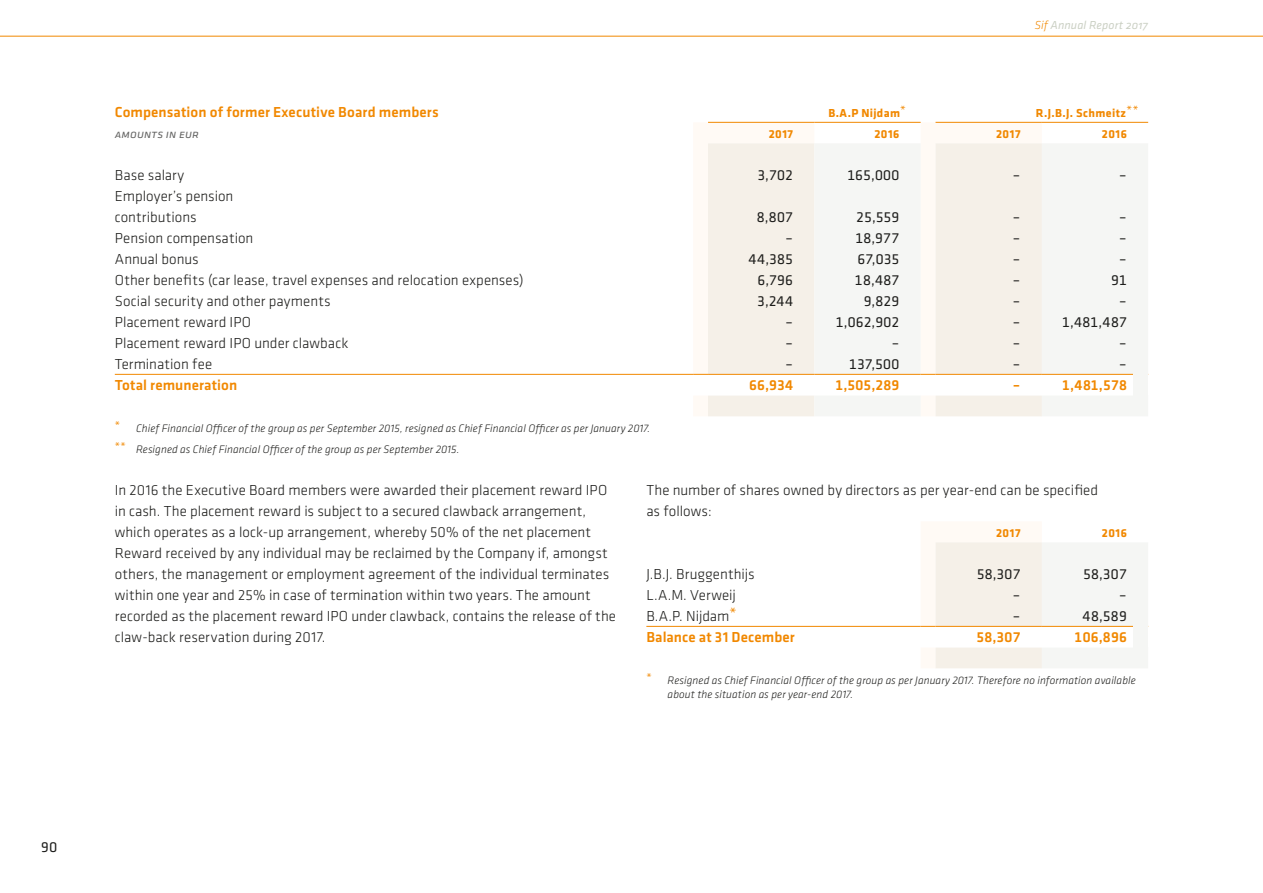
<style>
.page{position:relative;width:1263px;height:893px;background:#fff}
.page>*{position:absolute;margin:0;border:0;box-sizing:border-box;transform-origin:0 0}
.t1{font:300 15px/21px "Klavika";letter-spacing:.005em;color:#1d1d1b}
.t2{font:500 15px "Klavika";letter-spacing:.01em;color:#f18800}
.t3{font:15px "Klavika";letter-spacing:.01em;color:#1d1d1b}
.t4{font:15px "Klavika";letter-spacing:.01em;color:#1d1d1b;scale:1.45 1}
.t5{font:500 15px "Klavika";letter-spacing:.01em;color:#f18800;scale:1.45 1}
.t6{font:700 12px "Klavika";letter-spacing:.035em;color:#f18800}
.t7{font:italic 12px "Klavika";letter-spacing:.01em;color:#cbd0c4}
.t8{font:italic 12px "Klavika";letter-spacing:.005em;color:#646463}
.t9{font:italic 300 11.25px/21px "Klavika";letter-spacing:.01em;color:#1d1d1b}
.s1{font-weight:300;color:#f18800}
</style>
<div class="page">
<hr style="left:0;top:36px;width:1263px;height:1px;background:#f18800">
<div style="left:708px;top:143px;width:106px;height:273px;background:#f5f0e8"></div>
<svg style="left:814px;top:143px;width:334px;height:273px;fill:#f5f6f4"></svg>
<hr style="left:708px;top:122px;width:106px;height:1px;background:#f18800">
<hr style="left:814px;top:122px;width:107px;height:1px;background:#f18800">
<hr style="left:935px;top:122px;width:107px;height:1px;background:#f18800">
<hr style="left:1042px;top:122px;width:106px;height:1px;background:#f18800">
<svg style="left:115px;top:374px;width:1018px;height:21px"></svg>
<hr style="left:935px;top:374px;width:107px;height:1px;background:#f18800">
<hr style="left:1042px;top:374px;width:106px;height:1px;background:#f18800">
<div style="left:1133px;top:352px;width:15px;height:47px;background:#f5f6f4"></div>
<svg style="left:646px;top:542px;width:502px;height:126px"></svg>
<hr style="left:935px;top:626px;width:107px;height:1px;background:#f18800">
<hr style="left:1042px;top:626px;width:106px;height:1px;background:#f18800">
<div style="left:1133px;top:604px;width:15px;height:47px;background:#f5f6f4"></div>
<p class="t3" style="left:41px;top:837px;width:18px">90</p>
<p class="t7" style="left:1035px;top:18px;width:115px"><span class="s1">Sif</span> Annual Report 2017</p>
<p class="t2" style="left:115px;top:102px;width:325px">Compensation of former Executive Board members</p>
<p class="t6" style="left:828px;top:104px;width:79px">B.A.P Nijdam<sup>*</sup></p>
<p class="t6" style="left:1036px;top:104px;width:104px">R.J.B.J. Schmeitz<sup>**</sup></p>
<p class="t8" style="left:115px;top:126px;width:86px">Amounts in EUR</p>
<p class="t6" style="left:769px;top:125px;width:26px">2017</p>
<p class="t6" style="left:874px;top:125px;width:27px">2016</p>
<p class="t6" style="left:996px;top:125px;width:26px">2017</p>
<p class="t6" style="left:1102px;top:125px;width:27px">2016</p>
<p class="t1" style="left:115px;top:164px;width:71px">Base salary</p>
<p class="t3" style="left:757px;top:165px;width:37px">3,702</p>
<p class="t3" style="left:847px;top:165px;width:54px">165,000</p>
<p class="t4" style="left:1012px;top:165px;width:7px">-</p>
<p class="t4" style="left:1119px;top:165px;width:7px">-</p>
<p class="t1" style="left:115px;top:185px;width:120px">Employer’s pension contributions</p>
<p class="t3" style="left:757px;top:207px;width:38px">8,807</p>
<p class="t3" style="left:856px;top:207px;width:45px">25,559</p>
<p class="t4" style="left:1012px;top:207px;width:7px">-</p>
<p class="t4" style="left:1119px;top:207px;width:7px">-</p>
<p class="t1" style="left:115px;top:227px;width:140px">Pension compensation</p>
<p class="t4" style="left:785px;top:228px;width:7px">-</p>
<p class="t3" style="left:855px;top:228px;width:45px">18,977</p>
<p class="t4" style="left:1012px;top:228px;width:7px">-</p>
<p class="t4" style="left:1119px;top:228px;width:7px">-</p>
<p class="t1" style="left:115px;top:248px;width:85px">Annual bonus</p>
<p class="t3" style="left:749px;top:249px;width:46px">44,385</p>
<p class="t3" style="left:857px;top:249px;width:43px">67,035</p>
<p class="t4" style="left:1012px;top:249px;width:7px">-</p>
<p class="t4" style="left:1119px;top:249px;width:7px">-</p>
<p class="t1" style="left:115px;top:269px;width:410px">Other benefits (car lease, travel expenses and relocation expenses)</p>
<p class="t3" style="left:757px;top:270px;width:37px">6,796</p>
<p class="t3" style="left:855px;top:270px;width:46px">18,487</p>
<p class="t4" style="left:1012px;top:270px;width:7px">-</p>
<p class="t3" style="left:1111px;top:270px;width:17px">91</p>
<p class="t1" style="left:115px;top:290px;width:217px">Social security and other payments</p>
<p class="t3" style="left:757px;top:291px;width:37px">3,244</p>
<p class="t3" style="left:864px;top:291px;width:37px">9,829</p>
<p class="t4" style="left:1012px;top:291px;width:7px">-</p>
<p class="t4" style="left:1119px;top:291px;width:7px">-</p>
<p class="t1" style="left:115px;top:311px;width:138px">Placement reward IPO</p>
<p class="t4" style="left:785px;top:312px;width:7px">-</p>
<p class="t3" style="left:836px;top:312px;width:65px">1,062,902</p>
<p class="t4" style="left:1012px;top:312px;width:7px">-</p>
<p class="t3" style="left:1062px;top:312px;width:66px">1,481,487</p>
<p class="t1" style="left:115px;top:332px;width:235px">Placement reward IPO under clawback</p>
<p class="t4" style="left:785px;top:333px;width:7px">-</p>
<p class="t4" style="left:891px;top:333px;width:7px">-</p>
<p class="t4" style="left:1012px;top:333px;width:7px">-</p>
<p class="t4" style="left:1119px;top:333px;width:7px">-</p>
<p class="t1" style="left:115px;top:353px;width:99px">Termination fee</p>
<p class="t4" style="left:785px;top:354px;width:7px">-</p>
<p class="t3" style="left:849px;top:354px;width:52px">137,500</p>
<p class="t4" style="left:1012px;top:354px;width:7px">-</p>
<p class="t4" style="left:1119px;top:354px;width:7px">-</p>
<p class="t2" style="left:115px;top:375px;width:124px">Total remuneration</p>
<p class="t2" style="left:749px;top:375px;width:45px">66,934</p>
<p class="t2" style="left:835px;top:375px;width:65px">1,505,289</p>
<p class="t5" style="left:1012px;top:375px;width:7px">-</p>
<p class="t2" style="left:1062px;top:375px;width:66px">1,481,578</p>
<p class="t9" style="left:115px;top:418px;width:537px"><sup>*</sup> Chief Financial Officer of the group as per September 2015, resigned as Chief Financial Officer as per January 2017. <sup>**</sup> Resigned as Chief Financial Officer of the group as per September 2015.</p>
<p class="t1" style="left:646px;top:479px;width:453px">The number of shares owned by directors as per year-end can be specified as follows:</p>
<p class="t6" style="left:996px;top:524px;width:26px">2017</p>
<p class="t6" style="left:1102px;top:524px;width:27px">2016</p>
<p class="t1" style="left:646px;top:563px;width:110px">J.B.J. Bruggenthijs</p>
<p class="t3" style="left:977px;top:564px;width:45px">58,307</p>
<p class="t3" style="left:1083px;top:564px;width:45px">58,307</p>
<p class="t1" style="left:646px;top:584px;width:91px">L.A.M. Verweij</p>
<p class="t4" style="left:1012px;top:585px;width:7px">-</p>
<p class="t4" style="left:1119px;top:585px;width:7px">-</p>
<p class="t1" style="left:646px;top:605px;width:92px">B.A.P. Nijdam<sup>*</sup></p>
<p class="t4" style="left:1012px;top:606px;width:7px">-</p>
<p class="t3" style="left:1083px;top:606px;width:46px">48,589</p>
<p class="t2" style="left:646px;top:627px;width:150px">Balance at 31 December</p>
<p class="t2" style="left:976px;top:627px;width:46px">58,307</p>
<p class="t2" style="left:1074px;top:627px;width:54px">106,896</p>
<p class="t9" style="left:668px;top:673px;width:470px;line-height:13.5px;text-indent:-21px"><sup>*</sup> Resigned as Chief Financial Officer of the group as per January 2017. Therefore no information available about the situation as per year-end 2017.</p>
<p class="t1" style="left:115px;top:479px;width:503px">In 2016 the Executive Board members were awarded their placement reward IPO in cash. The placement reward is subject to a secured clawback arrangement, which operates as a lock-up arrangement, whereby 50% of the net placement Reward received by any individual may be reclaimed by the Company if, amongst others, the management or employment agreement of the individual terminates within one year and 25% in case of termination within two years. The amount recorded as the placement reward IPO under clawback, contains the release of the claw-back reservation during 2017.</p>
</div>
